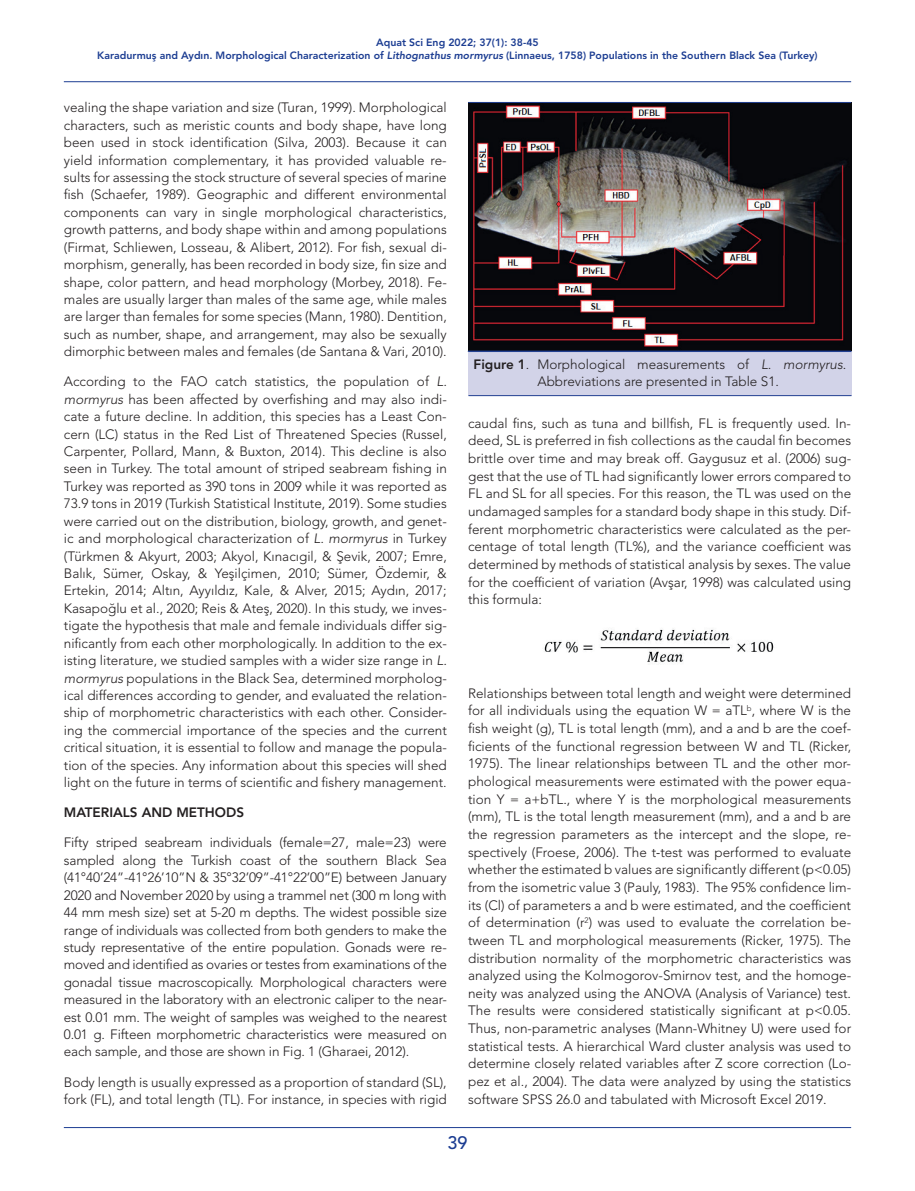
<style>
.page{position:relative;width:915px;height:1191px;background:#fff}
.page>*{position:absolute;margin:0;border:0;box-sizing:border-box;transform-origin:0 0}
.t1{font:500 18px "Avenir LT Std";color:#1c3d92}
.t2{font:300 13.5px/17.4px "Avenir LT Std";color:#231f20;text-align:justify}
.t3{font:800 13.5px "Avenir LT Std";color:#231f20}
.t4{font:800 10.5px/12.6px "Avenir LT Std";color:#1c3d92;text-align:center}
.s1{font-style:italic}
.s2{font-weight:800}
.s3{font-family:"Calibri";font-weight:400}
</style>
<div class="page">
<hr style="left:64px;top:1127px;width:786px;height:1px;background:#1c3d92">
<hr style="left:64px;top:81px;width:786px;height:1px;background:#1c3d92">
<img style="left:544px;top:629px;width:230px;height:33px">
<img style="left:468px;top:103px;width:382px;height:248px">
<hr style="left:468px;top:102px;width:382px;height:1px;background:#224092">
<div style="left:468px;top:351px;width:383px;height:45px;background:#d2d3e8"></div>
<hr style="left:468px;top:351px;width:383px;height:1px;background:#224092">
<hr style="left:468px;top:395px;width:383px;height:1px;background:#224092">
<hr style="left:467px;top:351px;width:383px;height:1px;background:#224092">
<p class="t4" style="left:97px;top:36px;width:721px">Aquat Sci Eng 2022; 37(1): 38-45<br>Karadurmuş and Aydın. Morphological Characterization of <span class="s1">Lithognathus mormyrus</span> (Linnaeus, 1758) Populations in the Southern Black Sea (Turkey)</p>
<p class="t2" style="left:64px;top:99px;width:384px">vealing the shape variation and size (Turan, 1999). Morphological characters, such as meristic counts and body shape, have long been used in stock identification (Silva, 2003). Because it can yield information complementary, it has provided valuable re&shy;sults for assessing the stock structure of several species of marine fish (Schaefer, 1989). Geographic and different environmental components can vary in single morphological characteristics, growth patterns, and body shape within and among populations (Firmat, Schliewen, Losseau, &amp; Alibert, 2012). For fish, sexual di&shy;morphism, generally, has been recorded in body size, fin size and shape, color pattern, and head morphology (Morbey, 2018). Fe&shy;males are usually larger than males of the same age, while males are larger than females for some species (Mann, 1980). Dentition, such as number, shape, and arrangement, may also be sexually dimorphic between males and females (de Santana &amp; Vari, 2010).</p>
<p class="t2" style="left:64px;top:373px;width:384px">According to the FAO catch statistics, the population of <span class="s1">L. mormyrus</span> has been affected by overfishing and may also indi&shy;cate a future decline. In addition, this species has a Least Con&shy;cern (LC) status in the Red List of Threatened Species (Russel, Carpenter, Pollard, Mann, &amp; Buxton, 2014). This decline is also seen in Turkey. The total amount of striped seabream fishing in Turkey was reported as 390 tons in 2009 while it was reported as 73.9 tons in 2019 (Turkish Statistical Institute, 2019). Some studies were carried out on the distribution, biology, growth, and genet&shy;ic and morphological characterization of <span class="s1">L. mormyrus</span> in Turkey (Türkmen &amp; Akyurt, 2003; Akyol, Kınacıgil, &amp; Şevik, 2007; Emre, Balık, Sümer, Oskay, &amp; Yeşilçimen, 2010; Sümer, Özdemir, &amp; Ertekin, 2014; Altın, Ayyıldız, Kale, &amp; Alver, 2015; Aydın, 2017; Kasapoğlu et al., 2020; Reis &amp; Ateş, 2020). In this study, we inves&shy;tigate the hypothesis that male and female individuals differ sig&shy;nificantly from each other morphologically. In addition to the ex&shy;isting literature, we studied samples with a wider size range in <span class="s1">L. mormyrus</span> populations in the Black Sea, determined morpholog&shy;ical differences according to gender, and evaluated the relation&shy;ship of morphometric characteristics with each other. Consider&shy;ing the commercial importance of the species and the current critical situation, it is essential to follow and manage the popula&shy;tion of the species. Any information about this species will shed light on the future in terms of scientific and fishery management.</p>
<p class="t3" style="left:64px;top:804px;width:182px">MATERIALS AND METHODS</p>
<p class="t2" style="left:64px;top:834px;width:384px">Fifty striped seabream individuals (female=27, male=23) were sampled along the Turkish coast of the southern Black Sea (41°40’24”-41°26’10”N &amp; 35°32’09”-41°22’00”E) between January 2020 and November 2020 by using a trammel net (300 m long with 44 mm mesh size) set at 5-20 m depths. The widest possible size range of individuals was collected from both genders to make the study representative of the entire population. Gonads were re&shy;moved and identified as ovaries or testes from examinations of the gonadal tissue macroscopically. Morphological characters were measured in the laboratory with an electronic caliper to the near&shy;est 0.01 mm. The weight of samples was weighed to the nearest 0.01 g. Fifteen morphometric characteristics were measured on each sample, and those are shown in Fig. 1 (Gharaei, 2012).</p>
<p class="t2" style="left:64px;top:1073px;width:384px">Body length is usually expressed as a proportion of standard (SL), fork (FL), and total length (TL). For instance, in species with rigid</p>
<p class="t2" style="left:473px;top:355px;width:374px;text-align:center"><span class="s2">Figure 1</span>. Morphological measurements of <span class="s1">L. mormyrus</span>.<br>Abbreviations are presented in Table S1.</p>
<p class="t2" style="left:468px;top:414px;width:384px">caudal fins, such as tuna and billfish, FL is frequently used. In&shy;deed, SL is preferred in fish collections as the caudal fin becomes brittle over time and may break off. Gaygusuz et al. (2006) sug&shy;gest that the use of TL had significantly lower errors compared to FL and SL for all species. For this reason, the TL was used on the undamaged samples for a standard body shape in this study. Dif&shy;ferent morphometric characteristics were calculated as the per&shy;centage of total length (TL%), and the variance coefficient was determined by methods of statistical analysis by sexes. The value for the coefficient of variation (Avşar, 1998) was calculated using this formula:</p>
<p class="t2" style="left:468px;top:684px;width:384px">Relationships between total length and weight were determined for all individuals using the equation W = aTL<sup>b</sup>, where W is the fish weight (g), TL is total length (mm), and a and b are the coef&shy;ficients of the functional regression between W and TL (Ricker, 1975). The linear relationships between TL and the other mor&shy;phological measurements were estimated with the power equa&shy;tion Y = a+bTL., where Y is the morphological measurements (mm), TL is the total length measurement (mm), and a and b are the regression parameters as the intercept and the slope, re&shy;spectively (Froese, 2006). The t<span class="s3">‐</span>test was performed to evaluate whether the estimated b values are significantly different (p&lt;0.05) from the isometric value 3 (Pauly, 1983). The 95% confidence lim&shy;its (Cl) of parameters a and b were estimated, and the coefficient of determination (r<sup>2</sup>) was used to evaluate the correlation be&shy;tween TL and morphological measurements (Ricker, 1975). The distribution normality of the morphometric characteristics was analyzed using the Kolmogorov-Smirnov test, and the homoge&shy;neity was analyzed using the ANOVA (Analysis of Variance) test.<br>The results were considered statistically significant at p&lt;0.05.<br>Thus, non-parametric analyses (Mann-Whitney U) were used for statistical tests. A hierarchical Ward cluster analysis was used to determine closely related variables after Z score correction (Lo&shy;pez et al., 2004). The data were analyzed by using the statistics software SPSS 26.0 and tabulated with Microsoft Excel 2019.</p>
<h1 class="t1" style="left:447px;top:1132px;width:22px">39</h1>
</div>
